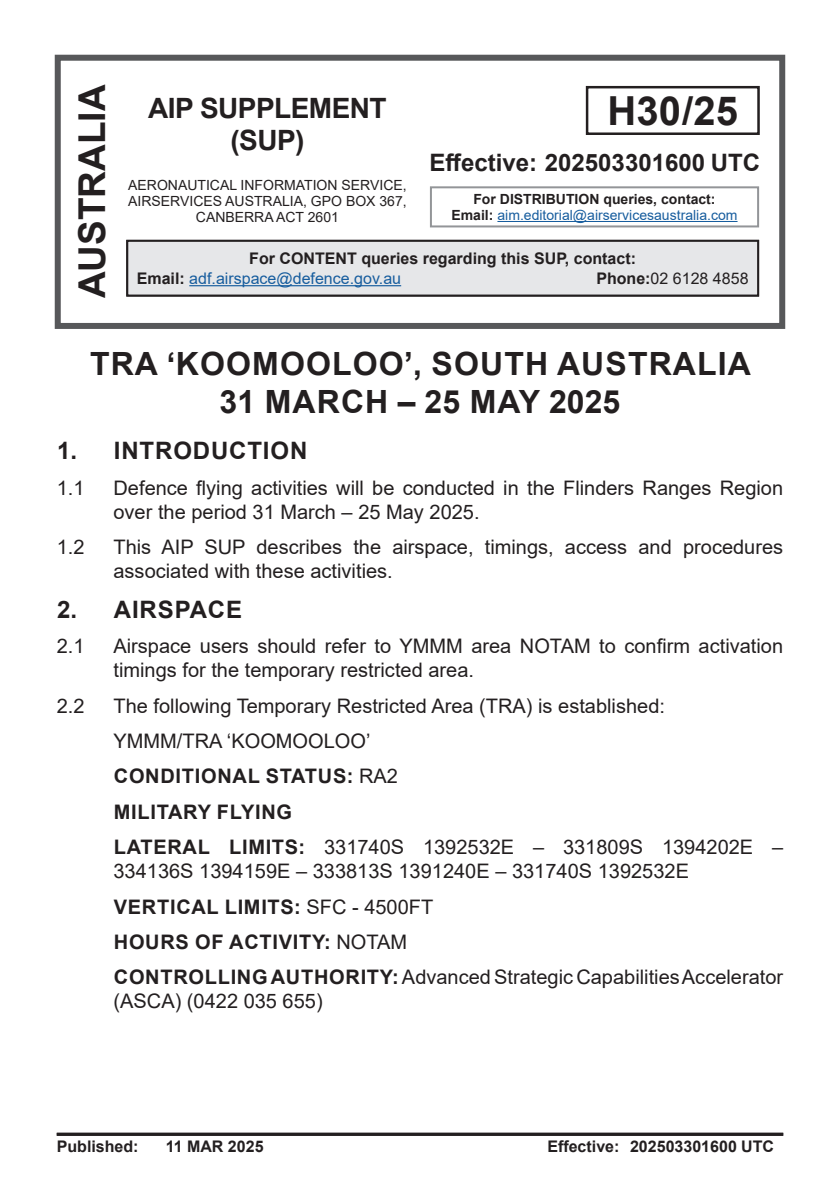
<style>
.page{position:relative;width:840px;height:1191px;background:#fff}
.page>*{position:absolute;margin:0;border:0;box-sizing:border-box;transform-origin:0 0}
.t1{font:700 40px "Arial";color:#231f20}
.t2{font:700 37px "Arial";color:#231f20}
.t3{font:700 32px "Arial";letter-spacing:.035em;color:#231f20}
.t4{font:700 32px "Arial";color:#231f20}
.t5{font:700 28px/32px "Arial";letter-spacing:-.02em;color:#231f20;text-align:center}
.Effective_date{font:700 24px "Arial";color:#231f20}
.Effective_date-2{font:700 24px "Arial";letter-spacing:.035em;color:#231f20}
.Para_indent{font:20px/24px "Arial";color:#231f20}
.Para_indent-2{font:700 20px "Arial";letter-spacing:.035em;color:#231f20}
.Figure_caption{font:700 16px "Arial";color:#231f20}
.t6{font:16px "Arial";color:#175d9e}
.t7{font:16px "Arial";color:#231f20}
.t8{font:14px/16px "Arial";color:#231f20;text-align:center}
.t9{font:14px/16px "Arial";color:#175d9e;text-align:center}
.s1{font-weight:700;color:#231f20}
.s2{font-weight:700}
.s3{font-weight:400}
</style>
<div class="page">
<div style="left:55px;top:55px;width:729px;height:274px;border:6px solid #57585a"></div>
<hr style="left:497px;top:221px;width:240px;height:1px;background:#175d9e">
<div style="left:429px;top:186px;width:329px;height:41px;border:2px solid #939598"></div>
<hr style="left:57px;top:1132px;width:725px;height:3px;background:#231f20">
<div style="left:585px;top:86px;width:174px;height:49px;border:2px solid #231f20"></div>
<div style="left:127px;top:241px;width:630px;height:54px;background:#e6e7e9"></div>
<hr style="left:189px;top:285px;width:212px;height:1px;background:#175d9e">
<div style="left:126px;top:240px;width:632px;height:56px;border:2px solid #231f20"></div>
<h2 class="t2" style="left:66px;top:298px;width:215px;rotate:-90deg">AUSTRALIA</h2>
<h3 class="t5" style="left:148px;top:92px;width:240px">AIP SUPPLEMENT (SUP)</h3>
<p class="t8" style="left:128px;top:177px;width:280px">AERONAUTICAL INFORMATION SERVICE,<br>AIRSERVICES AUSTRALIA, GPO BOX 367,<br>CANBERRA ACT 2601</p>
<p class="t1" style="left:607px;top:83px;width:132px">H30/25</p>
<p class="Effective_date" style="left:429px;top:145px;width:332px">Effective: 202503301600 UTC</p>
<p class="t9" style="left:451px;top:191px;width:287px"><span class="s1">For DISTRIBUTION queries, contact:<br>Email:</span> aim.editorial@airservicesaustralia.com</p>
<p class="Figure_caption" style="left:249px;top:247px;width:388px">For CONTENT queries regarding this SUP, contact:</p>
<p class="t6" style="left:137px;top:267px;width:266px"><span class="s1">Email:</span> adf.airspace@defence.gov.au</p>
<p class="t7" style="left:596px;top:267px;width:154px"><span class="s2">Phone:</span>02 6128 4858</p>
<p class="t3" style="left:90px;top:341px;width:662px">TRA ‘KOOMOOLOO’, SOUTH AUSTRALIA</p>
<p class="t4" style="left:219px;top:379px;width:402px">31 MARCH – 25 MAY 2025</p>
<p class="Effective_date-2" style="left:57px;top:434px;width:251px">1. INTRODUCTION</p>
<p class="Para_indent" style="left:57px;top:475px;width:29px">1.1</p>
<p class="Para_indent" style="left:113px;top:475px;width:670px">Defence flying activities will be conducted in the Flinders Ranges Region over the period 31 March – 25 May 2025.</p>
<p class="Para_indent" style="left:57px;top:535px;width:29px">1.2</p>
<p class="Para_indent" style="left:113px;top:535px;width:670px">This AIP SUP describes the airspace, timings, access and procedures associated with these activities.</p>
<p class="Effective_date-2" style="left:57px;top:592px;width:186px">2. AIRSPACE</p>
<p class="Para_indent" style="left:57px;top:634px;width:29px">2.1</p>
<p class="Para_indent" style="left:113px;top:634px;width:670px">Airspace users should refer to YMMM area NOTAM to confirm activation timings for the temporary restricted area.</p>
<p class="Para_indent" style="left:57px;top:693px;width:29px">2.2</p>
<p class="Para_indent" style="left:113px;top:693px;width:552px">The following Temporary Restricted Area (TRA) is established:</p>
<p class="Para_indent" style="left:113px;top:729px;width:258px">YMMM/TRA ‘KOOMOOLOO’</p>
<p class="Para_indent-2" style="left:114px;top:762px;width:285px">CONDITIONAL STATUS: <span class="s3">RA2</span></p>
<p class="Para_indent-2" style="left:114px;top:797px;width:180px">MILITARY FLYING</p>
<p class="Para_indent" style="left:113px;top:835px;width:670px"><span class="s2">LATERAL LIMITS:</span> 331740S 1392532E – 331809S 1394202E –<br>334136S 1394159E – 333813S 1391240E – 331740S 1392532E</p>
<p class="Para_indent-2" style="left:114px;top:892px;width:321px">VERTICAL LIMITS: <span class="s3">SFC - 4500FT</span></p>
<p class="Para_indent-2" style="left:114px;top:927px;width:295px">HOURS OF ACTIVITY: <span class="s3">NOTAM</span></p>
<p class="Para_indent" style="left:113px;top:965px;width:670px"><span class="s2">CONTROLLING AUTHORITY:</span> Advanced Strategic Capabilities Accelerator (ASCA) (0422 035 655)</p>
<p class="Figure_caption" style="left:57px;top:1135px;width:83px">Published:</p>
<p class="Figure_caption" style="left:166px;top:1135px;width:99px">11 MAR 2025</p>
<p class="Figure_caption" style="left:547px;top:1135px;width:228px">Effective: 202503301600 UTC</p>
</div>
